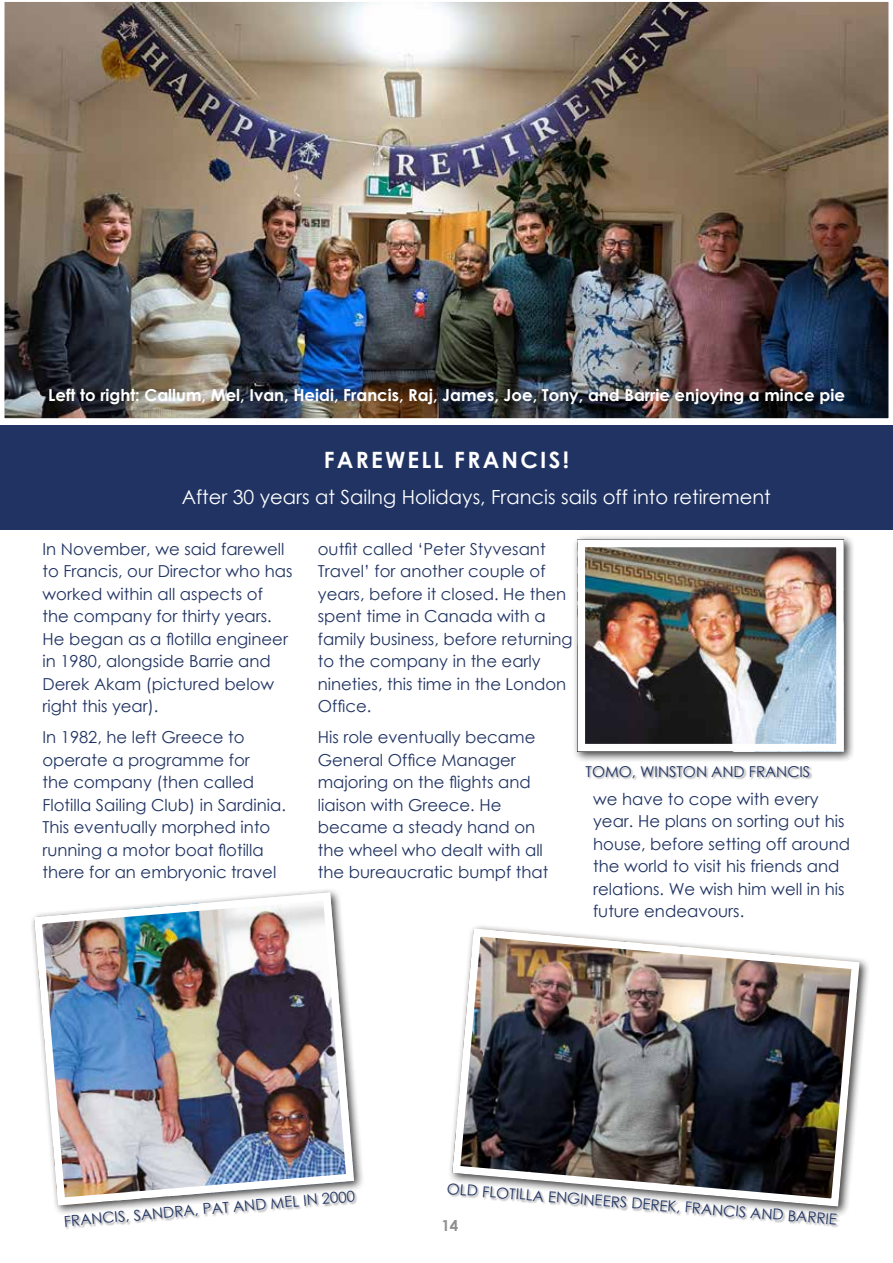
<style>
.page{position:relative;width:893px;height:1263px;background:#fff}
.page>*{position:absolute;margin:0;border:0;box-sizing:border-box;transform-origin:0 0}
.t1{font:700 22.5px "Century Gothic";letter-spacing:.1em;color:#fff}
.t2{font:19.5px "Century Gothic";color:#fff}
.t3{font:16.5px/22.5px "Century Gothic";color:#203362}
.t4{font:700 16.5px "Century Gothic";color:#fff}
.t5{font:15px "Century Gothic";color:#203362}
.t6{font:700 15px "Century Gothic";color:#8e8e8d}
</style>
<div class="page">
<div style="left:0;top:425px;width:893px;height:105px;background:#203362"></div>
<img style="left:4px;top:1px;width:885px;height:418px">
<div style="left:572px;top:534px;width:283px;height:228px;background:#000;opacity:.75"></div>
<img style="left:587px;top:549px;width:248px;height:193px">
<div style="left:578px;top:540px;width:266px;height:211px;border:8px solid #fff"></div>
<div style="left:29px;top:888px;width:336px;height:328px;background:#000;opacity:.75"></div>
<img style="left:34px;top:892px;width:320px;height:313px">
<div style="left:34px;top:893px;width:320px;height:312px;border:8px solid #fff;border-radius:24px"></div>
<img style="left:450px;top:925px;width:414px;height:286px">
<div style="left:585px;top:766px;width:228px;height:15px;background:#000;opacity:.4"></div>
<div style="left:65px;top:1190px;width:293px;height:40px;background:#000;opacity:.4"></div>
<div style="left:448px;top:1182px;width:392px;height:46px;background:#000;opacity:.4"></div>
<p class="t4" style="left:48px;top:384px;width:798px">Left to right: Callum, Mel, Ivan, Heidi, Francis, Raj, James, Joe, Tony, and Barrie enjoying a mince pie</p>
<h1 class="t1" style="left:324px;top:445px;width:247px">FAREWELL FRANCIS!</h1>
<p class="t2" style="left:182px;top:483px;width:591px">After 30 years at Sailng Holidays, Francis sails off into retirement</p>
<p class="t3" style="left:43px;top:537px;width:251px">In November, we said farewell to Francis, our Director who has worked within all aspects of the company for thirty years.<br>He began as a flotilla engineer in 1980, alongside Barrie and<br>Derek Akam (pictured below right this year).</p>
<p class="t3" style="left:43px;top:726px;width:245px">In 1982, he left Greece to operate a programme for<br>the company (then called<br>Flotilla Sailing Club) in Sardinia.<br>This eventually morphed into running a motor boat flotilla there for an embryonic travel</p>
<p class="t3" style="left:318px;top:537px;width:256px">outfit called ‘Peter Styvesant<br>Travel’ for another couple of years, before it closed. He then spent time in Canada with a family business, before returning to the company in the early nineties, this time in the London<br>Office.</p>
<p class="t3" style="left:318px;top:726px;width:232px">His role eventually became<br>General Office Manager majoring on the flights and liaison with Greece. He became a steady hand on the wheel who dealt with all the bureaucratic bumpf that</p>
<p class="t5" style="left:586px;top:761px;width:226px">TOMO, WINSTON AND FRANCIS</p>
<p class="t3" style="left:593px;top:787px;width:258px">we have to cope with every year. He plans on sorting out his house, before setting off around the world to visit his friends and relations. We wish him well in his future endeavours.</p>
<p class="t5" style="left:63px;top:1211px;width:294px;rotate:-5deg">FRANCIS, SANDRA, PAT AND MEL IN 2000</p>
<p class="t5" style="left:448px;top:1176px;width:393px;rotate:5deg">OLD FLOTILLA ENGINEERS DEREK, FRANCIS AND BARRIE</p>
<p class="t6" style="left:442px;top:1216px;width:18px">14</p>
</div>
